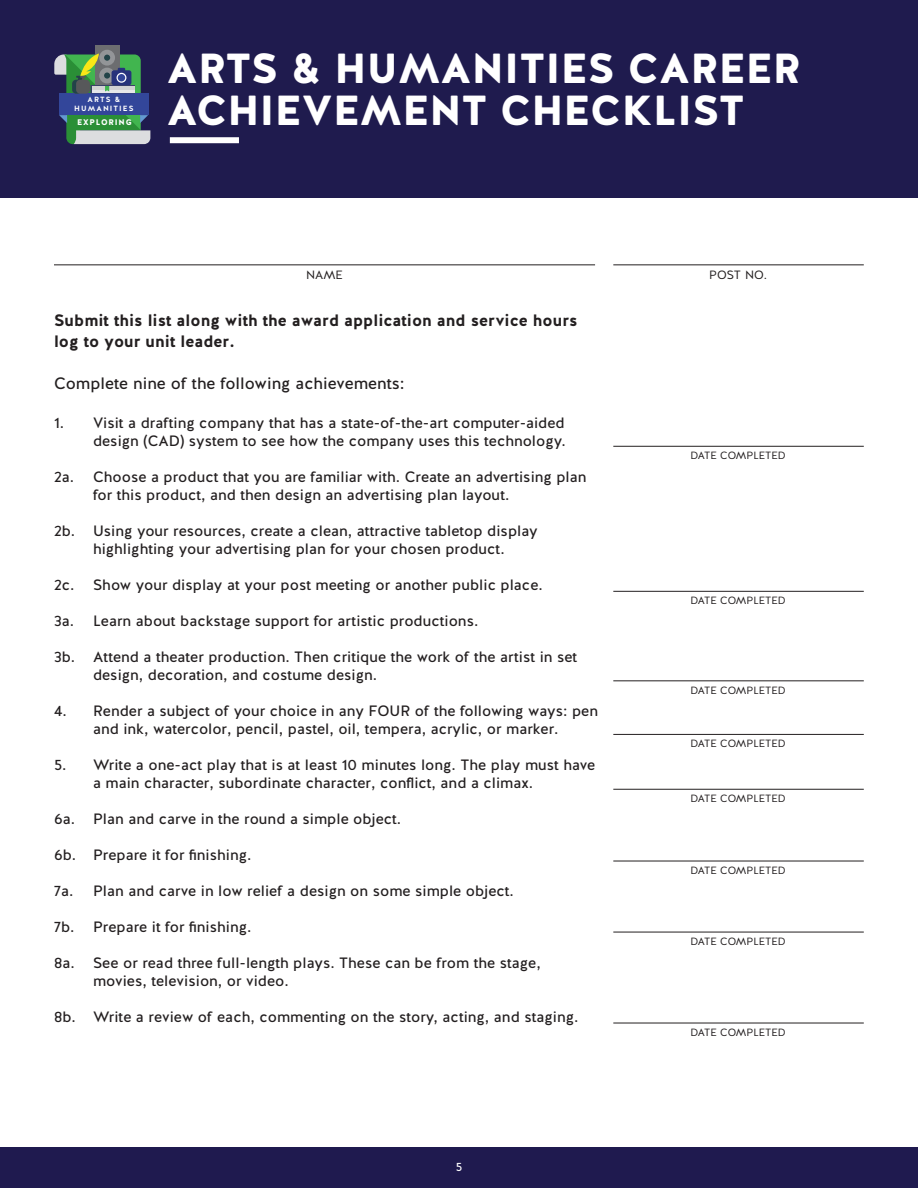
<style>
.page{position:relative;width:918px;height:1188px;background:#fff}
.page>*{position:absolute;margin:0;border:0;box-sizing:border-box;transform-origin:0 0}
._3_Main_Header{font:900 42px/42px "Halis R";color:#fff}
.Text{font:700 16.5px/21px "Halis GR";color:#231f20}
.Text-2{font:16.5px "Halis GR";color:#231f20}
.Numerical{font:15px/18px "Halis GR";color:#231f20}
.t1{font:12px "Halis GR";color:#231f20}
.Text-3{font:12px "Halis GR";color:#fff}
.t2{font:10.5px "Halis GR";color:#231f20}
.t3{font:900 8.1px "Halis R";letter-spacing:.1em;color:#fff}
.t4{font:700 7.5px/8.7px "Halis GR";letter-spacing:.14em;color:#fff;text-align:center}
</style>
<div class="page">
<div style="left:0;top:1148px;width:918px;height:40px;background:#1f1a4f"></div>
<div style="left:0;top:0;width:918px;height:198px;background:#1f1b4e"></div>
<div style="left:170px;top:137px;width:69px;height:6px;background:#fff"></div>
<hr style="left:54px;top:264px;width:541px;height:1px;background:#231f20">
<hr style="left:613px;top:264px;width:251px;height:1px;background:#231f20">
<hr style="left:613px;top:446px;width:251px;height:1px;background:#231f20">
<hr style="left:613px;top:591px;width:251px;height:1px;background:#231f20">
<hr style="left:613px;top:680px;width:251px;height:1px;background:#231f20">
<hr style="left:613px;top:734px;width:251px;height:1px;background:#231f20">
<hr style="left:613px;top:789px;width:251px;height:1px;background:#231f20">
<hr style="left:613px;top:861px;width:251px;height:1px;background:#231f20">
<hr style="left:613px;top:932px;width:251px;height:1px;background:#231f20">
<hr style="left:613px;top:1023px;width:251px;height:1px;background:#231f20">
<div style="left:95px;top:46px;width:24px;height:39px;background:#6c6d70"></div>
<div style="left:99px;top:50px;width:16px;height:16px;background:#939598;border-radius:50%"></div>
<svg style="left:54px;top:53px;width:96px;height:91px"></svg>
<p class="t4" style="left:74px;top:95px;width:61px">ARTS &amp;<br>HUMANITIES</p>
<p class="t3" style="left:77px;top:117px;width:56px">EXPLORING</p>
<p class="_3_Main_Header" style="left:167px;top:49px;width:636px">ARTS &amp; HUMANITIES CAREER<br>ACHIEVEMENT CHECKLIST</p>
<p class="t1" style="left:306px;top:267px;width:38px">NAME</p>
<p class="t1" style="left:709px;top:267px;width:59px">POST NO.</p>
<p class="Text" style="left:54px;top:311px;width:525px">Submit this list along with the award application and service hours log to your unit leader.</p>
<p class="Text-2" style="left:54px;top:373px;width:352px">Complete nine of the following achievements:</p>
<p class="Numerical" style="left:54px;top:415px;width:513px;text-align:right">1. Visit a drafting company that has a state-of-the-art computer-aided design (CAD) system to see how the company uses this technology.</p>
<p class="Numerical" style="left:93px;top:469px;width:495px;text-indent:-39px">2a. Choose a product that you are familiar with. Create an advertising plan for this product, and then design an advertising plan layout.</p>
<p class="Numerical" style="left:54px;top:523px;width:485px;text-align:center">2b. Using your resources, create a clean, attractive tabletop display highlighting your advertising plan for your chosen product.</p>
<p class="Numerical" style="left:54px;top:577px;width:490px">2c. Show your display at your post meeting or another public place.</p>
<p class="Numerical" style="left:54px;top:613px;width:426px">3a. Learn about backstage support for artistic productions.</p>
<p class="Numerical" style="left:93px;top:649px;width:486px;text-indent:-39px">3b. Attend a theater production. Then critique the work of the artist in set design, decoration, and costume design.</p>
<p class="Numerical" style="left:54px;top:703px;width:546px;text-align:center">4. Render a subject of your choice in any FOUR of the following ways: pen and ink, watercolor, pencil, pastel, oil, tempera, acrylic, or marker.</p>
<p class="Numerical" style="left:93px;top:757px;width:504px;text-indent:-39px">5. Write a one-act play that is at least 10 minutes long. The play must have a main character, subordinate character, conflict, and a climax.</p>
<p class="Numerical" style="left:54px;top:811px;width:349px">6a. Plan and carve in the round a simple object.</p>
<p class="Numerical" style="left:54px;top:847px;width:199px">6b. Prepare it for finishing.</p>
<p class="Numerical" style="left:54px;top:883px;width:461px">7a. Plan and carve in low relief a design on some simple object.</p>
<p class="Numerical" style="left:54px;top:919px;width:199px">7b. Prepare it for finishing.</p>
<p class="Numerical" style="left:93px;top:955px;width:449px;text-indent:-39px">8a. See or read three full-length plays. These can be from the stage, movies, television, or video.</p>
<p class="Numerical" style="left:54px;top:1009px;width:526px">8b. Write a review of each, commenting on the story, acting, and staging.</p>
<p class="Text-3" style="left:456px;top:1159px;width:8px">5</p>
<p class="t2" style="left:691px;top:449px;width:97px">DATE COMPLETED</p>
<p class="t2" style="left:691px;top:594px;width:97px">DATE COMPLETED</p>
<p class="t2" style="left:691px;top:683px;width:97px">DATE COMPLETED</p>
<p class="t2" style="left:691px;top:737px;width:97px">DATE COMPLETED</p>
<p class="t2" style="left:691px;top:792px;width:97px">DATE COMPLETED</p>
<p class="t2" style="left:691px;top:863px;width:97px">DATE COMPLETED</p>
<p class="t2" style="left:691px;top:934px;width:97px">DATE COMPLETED</p>
<p class="t2" style="left:691px;top:1025px;width:97px">DATE COMPLETED</p>
</div>
